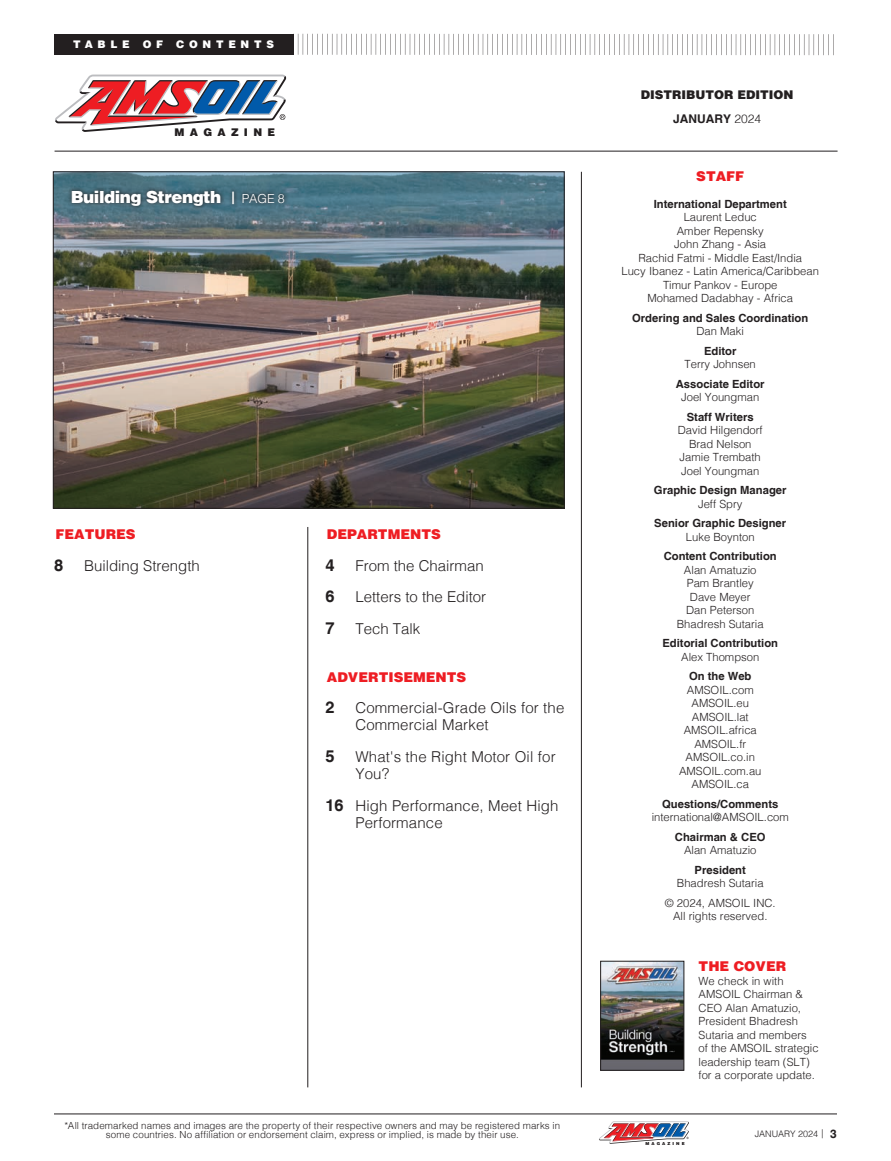
<style>
.page{position:relative;width:891px;height:1161px;background:#fff}
.page>*{position:absolute;margin:0;border:0;box-sizing:border-box;transform-origin:0 0}
.t1{font:900 16.65px "Helvetica LT";letter-spacing:-.03em;color:#fff}
.t2{font:700 16.5px "Helvetica LT";color:#231f20}
.t3{font:300 15px/17.2px "Helvetica LT";letter-spacing:.01em;color:#231f20}
.t4{font:900 13.5px "Helvetica LT";color:#ee1d23}
.t5{font:900 12px "Helvetica LT";color:#231f20}
.t6{font:700 12px "Helvetica LT";color:#231f20}
.t7{font:300 11.25px/13.5px "Helvetica LT";color:#231f20;text-align:center}
.t8{font:700 11.25px/13.5px "Helvetica LT";color:#231f20;text-align:center}
.Subhead{font:900 10.65px "Helvetica LT";letter-spacing:.5em;color:#231f20}
.t9{font:900 10.5px "Helvetica LT";letter-spacing:.45em;color:#fff}
.Disclaimer{font:300 9.75px/9px "Helvetica LT";letter-spacing:.015em;color:#231f20;text-align:center}
.t10{font:300 9px "Helvetica LT";color:#231f20}
.t11{font:900 4.2px "Helvetica LT";letter-spacing:.5em;color:#231f20}
.s1{font-size:12.45px}
.s2{font-weight:300;font-size:12.45px}
.s3{font-weight:700;font-size:16.5px}
.s4{font-weight:300}
.s5{font-weight:700}
.s6{font-weight:700;font-size:12px}
</style>
<div class="page">
<hr style="left:54px;top:1114px;width:783px;height:1px;background:#231f20">
<svg style="left:599px;top:1121px;width:90px;height:23px"></svg>
<img style="left:55px;top:174px;width:507px;height:333px">
<hr style="left:55px;top:151px;width:783px;height:1px;background:#231f20">
<hr style="left:581px;top:172px;width:1px;height:915px;background:#231f20">
<div style="left:54px;top:34px;width:239px;height:21px;background:#231f20"></div>
<svg style="left:293px;top:34px;width:541px;height:21px"></svg>
<hr style="left:308px;top:527px;width:1px;height:560px;background:#231f20">
<svg style="left:55px;top:75px;width:231px;height:57px"></svg>
<div style="left:67px;top:186px;width:222px;height:25px;background:#231f20;opacity:.75"></div>
<img style="left:602px;top:963px;width:80px;height:105px">
<div style="left:600px;top:961px;width:84px;height:109px;border:1px solid #231f20"></div>
<p class="t9" style="left:73px;top:37px;width:202px">TABLE OF CONTENTS</p>
<p class="Subhead" style="left:174px;top:126px;width:102px">MAGAZINE</p>
<p class="t1" style="left:71px;top:186px;width:216px">Building Strength <span class="s1">|</span> <span class="s2">PAGE 8</span></p>
<p class="t4" style="left:56px;top:526px;width:82px">FEATURES</p>
<p class="t2" style="left:54px;top:555px;width:11px">8</p>
<p class="t3" style="left:84px;top:557px;width:117px">Building Strength</p>
<p class="t4" style="left:327px;top:526px;width:115px">DEPARTMENTS</p>
<p class="t2" style="left:325px;top:555px;width:11px">4</p>
<p class="t3" style="left:355px;top:557px;width:130px">From the Chairman</p>
<p class="t2" style="left:325px;top:587px;width:11px">6</p>
<p class="t3" style="left:355px;top:588px;width:132px">Letters to the Editor</p>
<p class="t2" style="left:325px;top:618px;width:11px">7</p>
<p class="t3" style="left:355px;top:620px;width:67px">Tech Talk</p>
<p class="t4" style="left:327px;top:668px;width:141px">ADVERTISEMENTS</p>
<p class="t2" style="left:325px;top:697px;width:11px">2</p>
<p class="t3" style="left:355px;top:699px;width:211px">Commercial-Grade Oils for the<br>Commercial Market</p>
<p class="t2" style="left:325px;top:746px;width:11px">5</p>
<p class="t3" style="left:355px;top:748px;width:202px">What's the Right Motor Oil for<br>You?</p>
<p class="t3" style="left:355px;top:797px;width:205px;text-indent:-30px"><span class="s3">16</span> High Performance, Meet High<br>Performance</p>
<p class="Disclaimer" style="left:65px;top:1121px;width:497px">*All trademarked names and images are the property of their respective owners and may be registered marks in some countries. No affiliation or endorsement claim, express or implied, is made by their use.</p>
<p class="t5" style="left:641px;top:87px;width:154px">DISTRIBUTOR EDITION</p>
<p class="t6" style="left:673px;top:111px;width:90px">JANUARY <span class="s4">2024</span></p>
<p class="t4" style="left:696px;top:167px;width:50px">STAFF</p>
<p class="t7" style="left:621px;top:197px;width:199px"><span class="s5">International Department<br></span>Laurent Leduc<br>Amber Repensky<br>John Zhang - Asia<br>Rachid Fatmi - Middle East/India<br>Lucy Ibanez - Latin America/Caribbean<br>Timur Pankov - Europe<br>Mohamed Dadabhay - Africa</p>
<p class="t8" style="left:632px;top:311px;width:178px">Ordering and Sales Coordination<br><span class="s4">Dan Maki</span></p>
<p class="t7" style="left:685px;top:344px;width:73px"><span class="s5">Editor<br></span>Terry Johnsen</p>
<p class="t8" style="left:676px;top:377px;width:90px">Associate Editor<br><span class="s4">Joel Youngman</span></p>
<p class="t7" style="left:678px;top:410px;width:87px"><span class="s5">Staff Writers<br></span>David Hilgendorf<br>Brad Nelson<br>Jamie Trembath<br>Joel Youngman</p>
<p class="t8" style="left:654px;top:484px;width:134px">Graphic Design Manager<br><span class="s4">Jeff Spry</span></p>
<p class="t8" style="left:654px;top:516px;width:133px">Senior Graphic Designer<br><span class="s4">Luke Boynton</span></p>
<p class="t7" style="left:664px;top:550px;width:115px"><span class="s5">Content Contribution<br></span>Alan Amatuzio<br>Pam Brantley<br>Dave Meyer<br>Dan Peterson<br>Bhadresh Sutaria</p>
<p class="t8" style="left:662px;top:636px;width:117px">Editorial Contribution<br><span class="s4">Alex Thompson</span></p>
<p class="t7" style="left:679px;top:670px;width:84px"><span class="s5">On the Web<br></span>AMSOIL.com<br>AMSOIL.eu<br>AMSOIL.lat<br>AMSOIL.africa<br>AMSOIL.fr<br>AMSOIL.co.in<br>AMSOIL.com.au<br>AMSOIL.ca</p>
<p class="t7" style="left:652px;top:797px;width:139px"><span class="s5">Questions/Comments </span>international@AMSOIL.com</p>
<p class="t8" style="left:675px;top:830px;width:92px">Chairman &amp; CEO<br><span class="s4">Alan Amatuzio</span></p>
<p class="t7" style="left:677px;top:863px;width:88px"><span class="s5">President<br></span>Bhadresh Sutaria</p>
<p class="t7" style="left:665px;top:896px;width:112px">© 2024, AMSOIL INC.<br>All rights reserved.</p>
<p class="t4" style="left:699px;top:957px;width:89px">THE COVER</p>
<p class="t7" style="left:699px;top:974px;width:122px;text-align:left">We check in with<br>AMSOIL Chairman &amp;<br>CEO Alan Amatuzio,<br>President Bhadresh<br>Sutaria and members of the AMSOIL strategic leadership team (SLT) for a corporate update.</p>
<p class="t11" style="left:645px;top:1141px;width:41px">MAGAZINE</p>
<p class="t10" style="left:755px;top:1128px;width:84px">JANUARY 2024 | <span class="s6">3</span></p>
</div>
